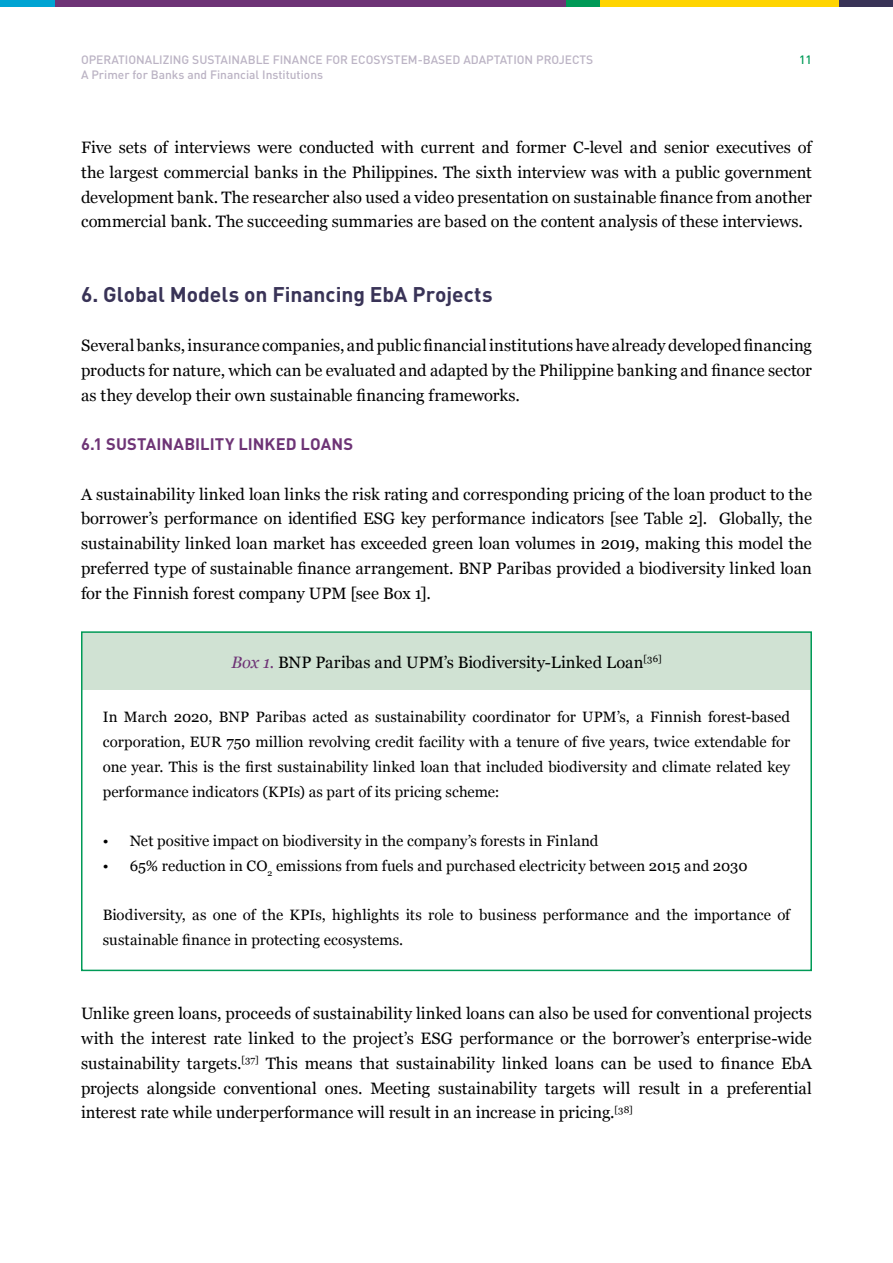
<style>
.page{position:relative;width:893px;height:1263px;background:#fff}
.page>*{position:absolute;margin:0;border:0;box-sizing:border-box;transform-origin:0 0}
.t1{font:700 21px "DIN";color:#393357}
.t2{font:16.5px/24.8px "Georgia";color:#000;text-align:justify}
.t3{font:700 16.5px "DIN";letter-spacing:.005em;color:#6e3476}
.t4{font:15px/24.8px "Georgia";letter-spacing:.005em;color:#000;text-align:justify}
.t5{font:500 12px/14.4px "DIN";color:#bbb3c4}
.t6{font:500 12px "DIN";color:#009a57}
.s1{font-style:italic;color:#6e3476}
</style>
<div class="page">
<div style="left:0;top:0;width:55px;height:7px;background:#00a4d3"></div>
<div style="left:55px;top:0;width:511px;height:7px;background:#6e3476"></div>
<div style="left:566px;top:0;width:34px;height:7px;background:#009a57"></div>
<div style="left:839px;top:0;width:54px;height:7px;background:#393357"></div>
<div style="left:600px;top:0;width:239px;height:7px;background:#ffd400"></div>
<div style="left:81px;top:633px;width:729px;height:57px;background:#d0e2d3"></div>
<div style="left:81px;top:631px;width:731px;height:340px;border:2px solid #009a57"></div>
<p class="t5" style="left:81px;top:52px;width:514px">OPERATIONALIZING SUSTAINABLE FINANCE FOR ECOSYSTEM-BASED ADAPTATION PROJECTS<br>A Primer for Banks and Financial Institutions</p>
<p class="t6" style="left:799px;top:52px;width:14px">11</p>
<p class="t2" style="left:81px;top:134px;width:732px">Five sets of interviews were conducted with current and former C-level and senior executives of the largest commercial banks in the Philippines. The sixth interview was with a public government development bank. The researcher also used a video presentation on sustainable finance from another commercial bank. The succeeding summaries are based on the content analysis of these interviews.</p>
<p class="t1" style="left:81px;top:280px;width:413px">6. Global Models on Financing EbA Projects</p>
<p class="t2" style="left:81px;top:332px;width:732px">Several banks, insurance companies, and public financial institutions have already developed financing products for nature, which can be evaluated and adapted by the Philippine banking and finance sector as they develop their own sustainable financing frameworks.</p>
<p class="t3" style="left:81px;top:433px;width:274px">6.1 SUSTAINABILITY LINKED LOANS</p>
<p class="t2" style="left:81px;top:481px;width:732px">A sustainability linked loan links the risk rating and corresponding pricing of the loan product to the borrower’s performance on identified ESG key performance indicators [see Table 2]. Globally, the sustainability linked loan market has exceeded green loan volumes in 2019, making this model the preferred type of sustainable finance arrangement. BNP Paribas provided a biodiversity linked loan for the Finnish forest company UPM [see Box 1].</p>
<p class="t2" style="left:231px;top:649px;width:432px"><span class="s1">Box 1.</span> BNP Paribas and UPM’s Biodiversity-Linked Loan<sup>[36]</sup></p>
<p class="t4" style="left:103px;top:704px;width:689px">In March 2020, BNP Paribas acted as sustainability coordinator for UPM’s, a Finnish forest-based corporation, EUR 750 million revolving credit facility with a tenure of five years, twice extendable for one year. This is the first sustainability linked loan that included biodiversity and climate related key performance indicators (KPIs) as part of its pricing scheme:</p>
<p class="t4" style="left:103px;top:828px;width:497px">• Net positive impact on biodiversity in the company’s forests in Finland</p>
<p class="t4" style="left:103px;top:853px;width:646px">• 65% reduction in CO<sub>2</sub> emissions from fuels and purchased electricity between 2015 and 2030</p>
<p class="t4" style="left:103px;top:902px;width:689px">Biodiversity, as one of the KPIs, highlights its role to business performance and the importance of sustainable finance in protecting ecosystems.</p>
<p class="t2" style="left:81px;top:1001px;width:732px">Unlike green loans, proceeds of sustainability linked loans can also be used for conventional projects with the interest rate linked to the project’s ESG performance or the borrower’s enterprise-wide sustainability targets.<sup>[37]</sup> This means that sustainability linked loans can be used to finance EbA projects alongside conventional ones. Meeting sustainability targets will result in a preferential interest rate while underperformance will result in an increase in pricing.<sup>[38]</sup></p>
</div>
